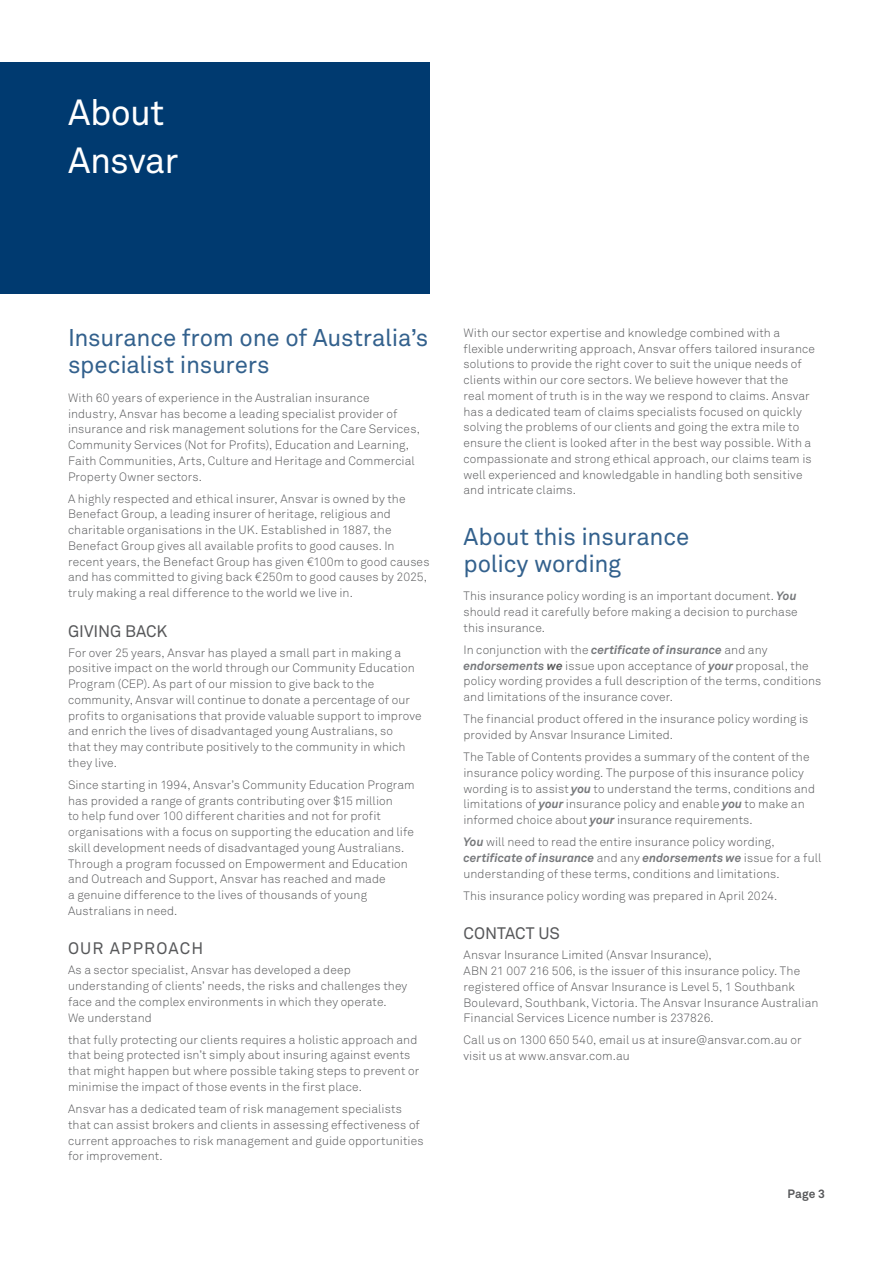
<style>
.page{position:relative;width:893px;height:1263px;background:#fff}
.page>*{position:absolute;margin:0;border:0;box-sizing:border-box;transform-origin:0 0}
.t1{font:36px/48.4px "Akkurat Pro";letter-spacing:-.015em;color:#fff}
.t2{font:24px/27px "Akkurat Pro";letter-spacing:-.01em;color:#33618d}
.t3{font:16.5px "Akkurat Pro";letter-spacing:.005em;color:#57585a}
.t4{font:16.5px "Akkurat Pro";letter-spacing:.07em;color:#57585a}
.t5{font:12px/15.8px "Akkurat Light Pro";letter-spacing:.01em;color:#57585a}
.t6{font:italic 700 12px "Akkurat Pro";color:#76787b}
.t7{font:700 12px "Akkurat Pro";color:#57585a}
.s1{font-family:"Akkurat Pro";font-weight:700;font-style:italic;color:#76787b}
.s2{font-family:"Akkurat Pro";font-weight:700;font-style:italic}
.s3{font-family:"Akkurat Light Pro";font-weight:400;font-style:normal;color:#57585a}
</style>
<div class="page">
<div style="left:0;top:62px;width:429px;height:231px;background:#003a70"></div>
<h1 class="t1" style="left:68px;top:89px;width:112px">About<br>Ansvar</h1>
<h2 class="t2" style="left:68px;top:325px;width:362px">Insurance from one of Australia’s specialist insurers</h2>
<p class="t5" style="left:68px;top:390px;width:353px">With 60 years of experience in the Australian insurance industry, Ansvar has become a leading specialist provider of insurance and risk management solutions for the Care Services, Community Services (Not for Profits), Education and Learning, Faith Communities, Arts, Culture and Heritage and Commercial Property Owner sectors.</p>
<p class="t5" style="left:68px;top:491px;width:363px">A highly respected and ethical insurer, Ansvar is owned by the Benefact Group, a leading insurer of heritage, religious and charitable organisations in the UK. Established in 1887, the Benefact Group gives all available profits to good causes. In recent years, the Benefact Group has given €100m to good causes and has committed to giving back €250m to good causes by 2025, truly making a real difference to the world we live in.</p>
<h3 class="t3" style="left:68px;top:621px;width:101px">GIVING BACK</h3>
<p class="t5" style="left:68px;top:645px;width:355px">For over 25 years, Ansvar has played a small part in making a positive impact on the world through our Community Education Program (CEP). As part of our mission to give back to the community, Ansvar will continue to donate a percentage of our profits to organisations that provide valuable support to improve and enrich the lives of disadvantaged young Australians, so<br>that they may contribute positively to the community in which they live.</p>
<p class="t5" style="left:68px;top:777px;width:348px">Since starting in 1994, Ansvar’s Community Education Program has provided a range of grants contributing over $15 million<br>to help fund over 100 different charities and not for profit organisations with a focus on supporting the education and life skill development needs of disadvantaged young Australians.<br>Through a program focussed on Empowerment and Education and Outreach and Support, Ansvar has reached and made<br>a genuine difference to the lives of thousands of young Australians in need.</p>
<h3 class="t4" style="left:68px;top:939px;width:137px">OUR APPROACH</h3>
<p class="t5" style="left:68px;top:962px;width:341px">As a sector specialist, Ansvar has developed a deep understanding of clients’ needs, the risks and challenges they face and the complex environments in which they operate.<br>We understand</p>
<p class="t5" style="left:68px;top:1032px;width:353px">that fully protecting our clients requires a holistic approach and that being protected isn’t simply about insuring against events that might happen but where possible taking steps to prevent or minimise the impact of those events in the first place.</p>
<p class="t5" style="left:68px;top:1101px;width:357px">Ansvar has a dedicated team of risk management specialists that can assist brokers and clients in assessing effectiveness of current approaches to risk management and guide opportunities for improvement.</p>
<p class="t5" style="left:463px;top:325px;width:353px">With our sector expertise and knowledge combined with a flexible underwriting approach, Ansvar offers tailored insurance solutions to provide the right cover to suit the unique needs of clients within our core sectors. We believe however that the<br>real moment of truth is in the way we respond to claims. Ansvar has a dedicated team of claims specialists focused on quickly solving the problems of our clients and going the extra mile to ensure the client is looked after in the best way possible. With a compassionate and strong ethical approach, our claims team is well experienced and knowledgable in handling both sensitive and intricate claims.</p>
<h2 class="t2" style="left:463px;top:523px;width:227px">About this insurance policy wording</h2>
<p class="t5" style="left:463px;top:588px;width:336px;text-align:justify">This insurance policy wording is an important document. <span class="s1">You </span>should read it carefully before making a decision to purchase this insurance.</p>
<p class="t5" style="left:463px;top:642px;width:359px">In conjunction with the <span class="s1">certificate of insurance</span> and any <span class="s1">endorsements</span> <span class="s2">we</span> issue upon acceptance of <span class="s1">your</span> proposal, the policy wording provides a full description of the terms, conditions and limitations of the insurance cover.</p>
<p class="t5" style="left:463px;top:711px;width:346px">The financial product offered in the insurance policy wording is provided by Ansvar Insurance Limited.</p>
<p class="t5" style="left:463px;top:749px;width:353px">The Table of Contents provides a summary of the content of the insurance policy wording. The purpose of this insurance policy wording is to assist <span class="s1">you</span> to understand the terms, conditions and limitations of <span class="s1">your</span> insurance policy and enable <span class="s1">you</span> to make an informed choice about <span class="s1">your</span> insurance requirements.</p>
<p class="t5" style="left:463px;top:834px;width:313px"><span class="s1">You</span> will need to read the entire insurance policy wording,</p>
<p class="t6" style="left:463px;top:850px;width:360px">certificate of insurance <span class="s3">and any</span> endorsements we <span class="s3">issue for a full</span></p>
<p class="t5" style="left:463px;top:863px;width:318px;line-height:22.2px">understanding of these terms, conditions and limitations.<br>This insurance policy wording was prepared in April 2024.</p>
<h3 class="t3" style="left:463px;top:924px;width:98px">CONTACT US</h3>
<p class="t5" style="left:463px;top:947px;width:356px">Ansvar Insurance Limited (Ansvar Insurance),<br>ABN 21 007 216 506, is the issuer of this insurance policy. The registered office of Ansvar Insurance is Level 5, 1 Southbank Boulevard, Southbank, Victoria. The Ansvar Insurance Australian Financial Services Licence number is 237826.</p>
<p class="t5" style="left:463px;top:1032px;width:340px">Call us on 1300 650 540, email us at insure@ansvar.com.au or visit us at www.ansvar.com.au</p>
<p class="t7" style="left:788px;top:1186px;width:39px">Page 3</p>
</div>
